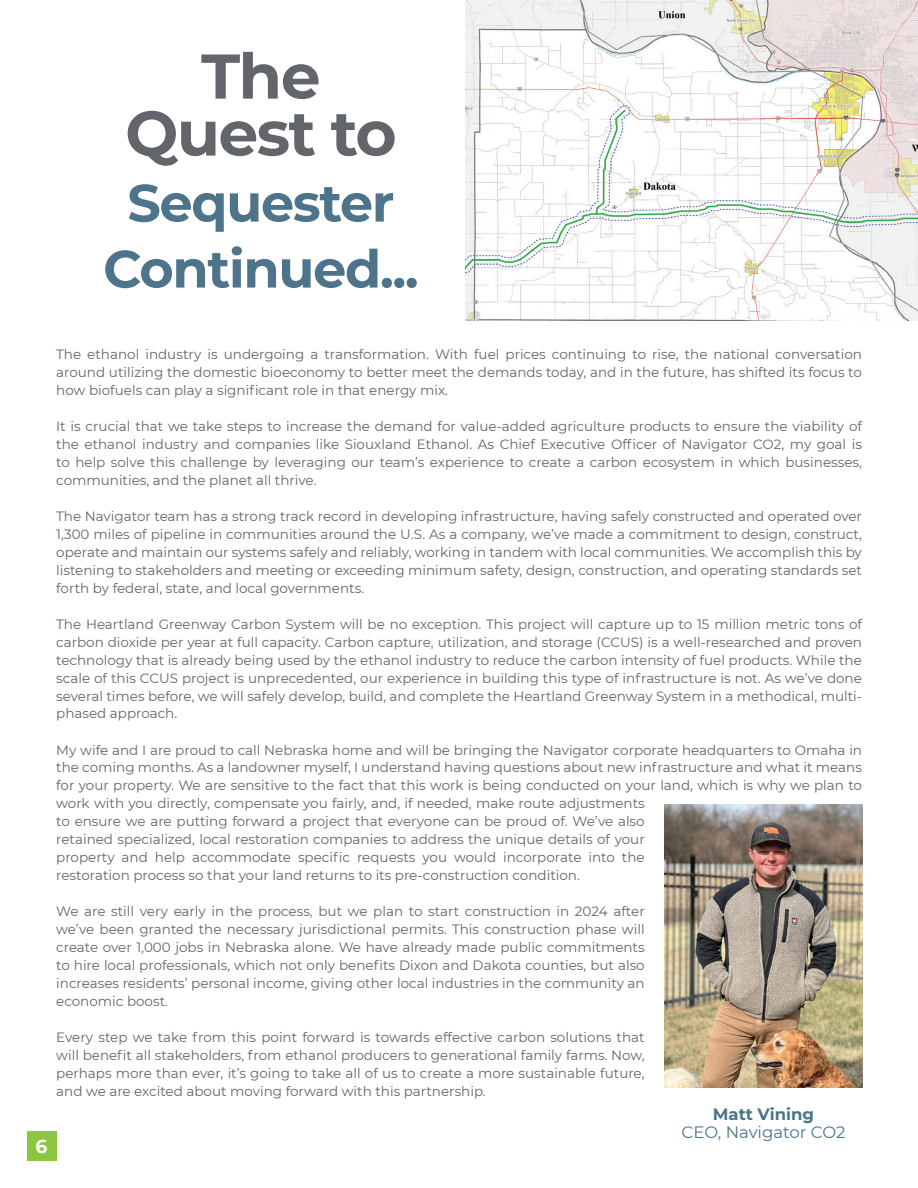
<style>
.page{position:relative;width:918px;height:1188px;background:#fff}
.page>*{position:absolute;margin:0;border:0;box-sizing:border-box;transform-origin:0 0}
.t1{font:700 63px/57px "Montserrat";letter-spacing:-.025em;color:#62656a;text-align:center}
.t2{font:700 52.5px/66px "Montserrat";letter-spacing:-.025em;color:#4e748b;text-align:center}
.t3{font:700 18.75px "Montserrat";color:#fff}
.t4{font:16.5px "Montserrat";color:#4d748b}
.t5{font:700 16.5px "Montserrat";color:#4d748b}
.t6{font:13.5px/18px "Montserrat";color:#62656a;text-align:justify}
</style>
<div class="page">
<img style="left:466px;top:0;width:452px;height:321px">
<div style="left:27px;top:1132px;width:29px;height:29px;background:#8bc63e"></div>
<img style="left:665px;top:805px;width:197px;height:282px">
<h1 class="t1" style="left:125px;top:45px;width:273px">The<br>Quest to</h1>
<h2 class="t2" style="left:103px;top:167px;width:317px">Sequester<br>Continued...</h2>
<h3 class="t3" style="left:36px;top:1133px;width:13px">6</h3>
<p class="t6" style="left:56px;top:344px;width:807px">The ethanol industry is undergoing a transformation. With fuel prices continuing to rise, the national conversation around utilizing the domestic bioeconomy to better meet the demands today, and in the future, has shifted its focus to how biofuels can play a significant role in that energy mix.</p>
<p class="t6" style="left:56px;top:416px;width:807px">It is crucial that we take steps to increase the demand for value-added agriculture products to ensure the viability of the ethanol industry and companies like Siouxland Ethanol. As Chief Executive Officer of Navigator CO2, my goal is to help solve this challenge by leveraging our team’s experience to create a carbon ecosystem in which businesses, communities, and the planet all thrive.</p>
<p class="t6" style="left:56px;top:506px;width:807px">The Navigator team has a strong track record in developing infrastructure, having safely constructed and operated over 1,300 miles of pipeline in communities around the U.S. As a company, we’ve made a commitment to design, construct, operate and maintain our systems safely and reliably, working in tandem with local communities. We accomplish this by listening to stakeholders and meeting or exceeding minimum safety, design, construction, and operating standards set forth by federal, state, and local governments.</p>
<p class="t6" style="left:56px;top:614px;width:807px">The Heartland Greenway Carbon System will be no exception. This project will capture up to 15 million metric tons of carbon dioxide per year at full capacity. Carbon capture, utilization, and storage (CCUS) is a well-researched and proven technology that is already being used by the ethanol industry to reduce the carbon intensity of fuel products. While the scale of this CCUS project is unprecedented, our experience in building this type of infrastructure is not. As we’ve done several times before, we will safely develop, build, and complete the Heartland Greenway System in a methodical, multi&shy;phased approach.</p>
<p class="t6" style="left:56px;top:740px;width:807px;text-align:left">My wife and I are proud to call Nebraska home and will be bringing the Navigator corporate headquarters to Omaha in the coming months. As a landowner myself, I understand having questions about new infrastructure and what it means for your property. We are sensitive to the fact that this work is being conducted on your land, which is why we plan to work with you directly, compensate you fairly, and, if needed, make route adjustments<br>to ensure we are putting forward a project that everyone can be proud of. We’ve also<br>retained specialized, local restoration companies to address the unique details of your<br>property and help accommodate specific requests you would incorporate into the<br>restoration process so that your land returns to its pre-construction condition.</p>
<p class="t6" style="left:56px;top:902px;width:590px">We are still very early in the process, but we plan to start construction in 2024 after we’ve been granted the necessary jurisdictional permits. This construction phase will create over 1,000 jobs in Nebraska alone. We have already made public commitments to hire local professionals, which not only benefits Dixon and Dakota counties, but also increases residents’ personal income, giving other local industries in the community an economic boost.</p>
<p class="t6" style="left:56px;top:1028px;width:590px">Every step we take from this point forward is towards effective carbon solutions that will benefit all stakeholders, from ethanol producers to generational family farms. Now, perhaps more than ever, it’s going to take all of us to create a more sustainable future, and we are excited about moving forward with this partnership.</p>
<p class="t5" style="left:713px;top:1102px;width:103px">Matt Vining</p>
<p class="t4" style="left:682px;top:1121px;width:165px">CEO, Navigator CO2</p>
</div>
